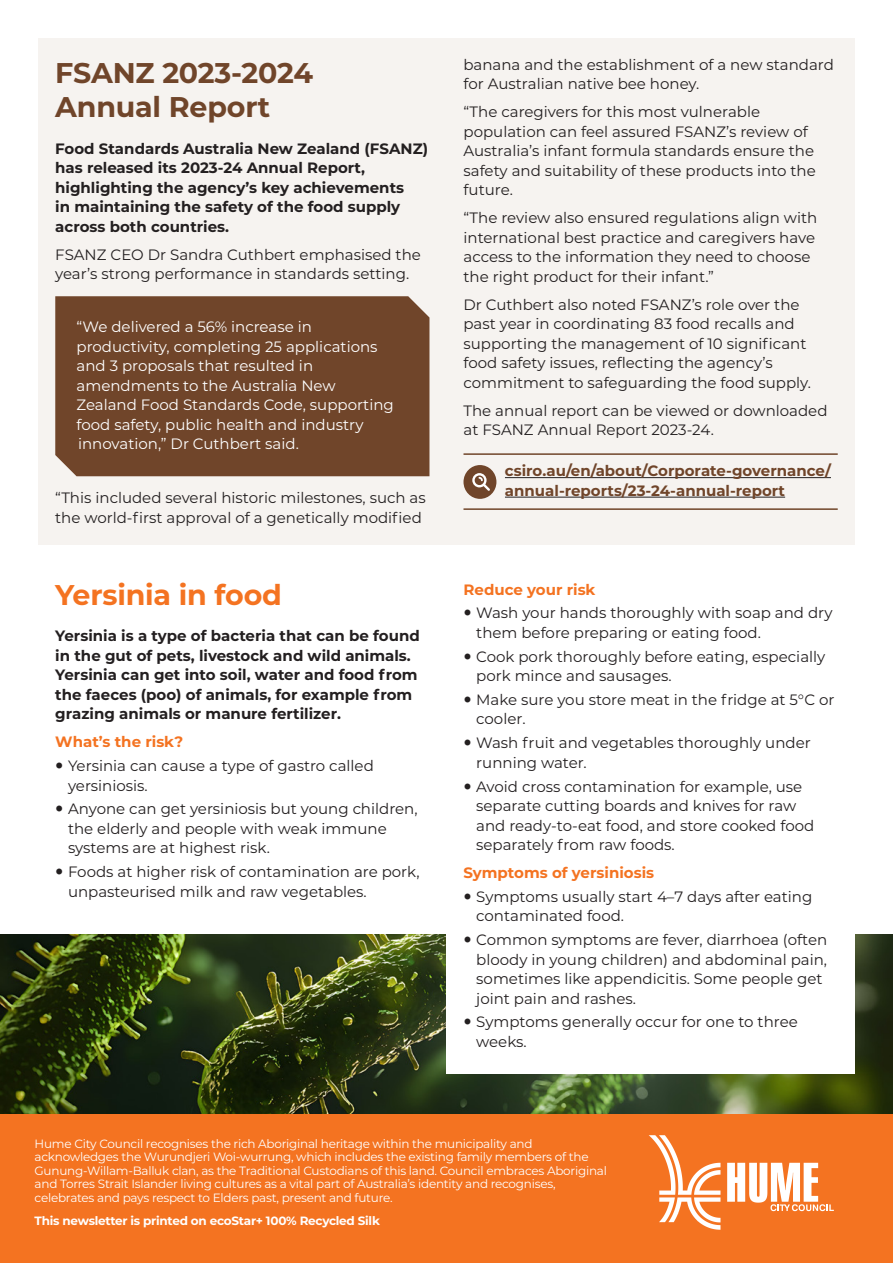
<style>
.page{position:relative;width:893px;height:1263px;background:#fff}
.page>*{position:absolute;margin:0;border:0;box-sizing:border-box;transform-origin:0 0}
.Heading_20pt{font:700 28.5px/34.2px "Montserrat";letter-spacing:-.005em;color:#70452a}
.Heading_20pt-2{font:700 28.5px "Montserrat";letter-spacing:-.005em;color:#f47321}
.Bodycopy{font:15px/19.5px "Montserrat";color:#231f20}
.Bodycopy-2{font:700 15px/19.5px "Montserrat";color:#231f20}
.Bodycopy-3{font:15px/19.5px "Montserrat";color:#fff}
.Bodycopy-4{font:700 15px/19.5px "Montserrat";color:#70452a}
.Bodycopy-5{font:700 15px "Montserrat";color:#f47321}
.Text{font:12px/13.5px "Montserrat";letter-spacing:-.02em;color:#fff}
.Text-2{font:700 12px "Montserrat";letter-spacing:-.02em;color:#fff}
</style>
<div class="page">
<img style="left:0;top:934px;width:893px;height:180px">
<div style="left:0;top:1114px;width:893px;height:149px;background:#f47321"></div>
<svg style="left:727px;top:1163px;width:107px;height:48px"></svg>
<svg style="left:649px;top:1135px;width:71px;height:95px"></svg>
<div style="left:38px;top:38px;width:408px;height:506px;background:#f6f3f0"></div>
<div style="left:446px;top:38px;width:409px;height:506px;background:#f6f3f0"></div>
<hr style="left:463px;top:453px;width:375px;height:2px;background:#70452a">
<hr style="left:505px;top:477px;width:326px;height:1px;background:#231f20">
<hr style="left:463px;top:508px;width:375px;height:2px;background:#70452a">
<hr style="left:505px;top:497px;width:280px;height:1px;background:#231f20">
<div style="left:463px;top:465px;width:33px;height:34px;background:#70452a;border-radius:50%"></div>
<svg style="left:472px;top:473px;width:18px;height:18px"></svg>
<div style="left:446px;top:563px;width:409px;height:511px;background:#fff"></div>
<div style="left:55px;top:296px;width:374px;height:180px;background:#70452a"></div>
<p class="Heading_20pt" style="left:55px;top:54px;width:259px">FSANZ 2023-2024<br>Annual Report</p>
<p class="Bodycopy-2" style="left:55px;top:138px;width:374px">Food Standards Australia New Zealand (FSANZ) has released its 2023-24 Annual Report, highlighting the agency’s key achievements<br>in maintaining the safety of the food supply across both countries.</p>
<p class="Bodycopy" style="left:55px;top:244px;width:367px">FSANZ CEO Dr Sandra Cuthbert emphasised the year’s strong performance in standards setting.</p>
<p class="Bodycopy-3" style="left:77px;top:316px;width:319px">“We delivered a 56% increase in productivity, completing 25 applications and 3 proposals that resulted in amendments to the Australia New Zealand Food Standards Code, supporting food safety, public health and industry innovation,” Dr Cuthbert said.</p>
<p class="Bodycopy" style="left:55px;top:488px;width:372px">“This included several historic milestones, such as the world-first approval of a genetically modified</p>
<p class="Heading_20pt-2" style="left:55px;top:574px;width:228px">Yersinia in food</p>
<p class="Bodycopy-2" style="left:55px;top:625px;width:366px">Yersinia is a type of bacteria that can be found in the gut of pets, livestock and wild animals.<br>Yersinia can get into soil, water and food from the faeces (poo) of animals, for example from grazing animals or manure fertilizer.</p>
<p class="Bodycopy-5" style="left:55px;top:731px;width:129px">What’s the risk?</p>
<p class="Bodycopy" style="left:68px;top:755px;width:307px">Yersinia can cause a type of gastro called yersiniosis.</p>
<p class="Bodycopy" style="left:68px;top:799px;width:351px">Anyone can get yersiniosis but young children, the elderly and people with weak immune systems are at highest risk.</p>
<p class="Bodycopy" style="left:68px;top:861px;width:353px">Foods at higher risk of contamination are pork, unpasteurised milk and raw vegetables.</p>
<p class="Bodycopy" style="left:463px;top:54px;width:372px">banana and the establishment of a new standard for Australian native bee honey.</p>
<p class="Bodycopy" style="left:463px;top:102px;width:354px">“The caregivers for this most vulnerable population can feel assured FSANZ’s review of Australia’s infant formula standards ensure the safety and suitability of these products into the future.</p>
<p class="Bodycopy" style="left:463px;top:208px;width:355px">“The review also ensured regulations align with international best practice and caregivers have access to the information they need to choose the right product for their infant.”</p>
<p class="Bodycopy" style="left:463px;top:294px;width:349px">Dr Cuthbert also noted FSANZ’s role over the past year in coordinating 83 food recalls and supporting the management of 10 significant food safety issues, reflecting the agency’s commitment to safeguarding the food supply.</p>
<p class="Bodycopy" style="left:463px;top:400px;width:366px">The annual report can be viewed or downloaded at FSANZ Annual Report 2023-24.</p>
<p class="Bodycopy-4" style="left:505px;top:460px;width:327px">csiro.au/en/about/Corporate-governance/ annual-reports/23-24-annual-report</p>
<p class="Bodycopy-5" style="left:463px;top:579px;width:134px">Reduce your risk</p>
<p class="Bodycopy" style="left:476px;top:603px;width:358px">Wash your hands thoroughly with soap and dry them before preparing or eating food.</p>
<p class="Bodycopy" style="left:476px;top:646px;width:351px">Cook pork thoroughly before eating, especially pork mince and sausages.</p>
<p class="Bodycopy" style="left:476px;top:689px;width:360px">Make sure you store meat in the fridge at 5°C or cooler.</p>
<p class="Bodycopy" style="left:476px;top:733px;width:336px">Wash fruit and vegetables thoroughly under running water.</p>
<p class="Bodycopy" style="left:476px;top:776px;width:340px">Avoid cross contamination for example, use separate cutting boards and knives for raw and ready-to-eat food, and store cooked food separately from raw foods.</p>
<p class="Bodycopy-5" style="left:463px;top:862px;width:192px">Symptoms of yersiniosis</p>
<p class="Bodycopy" style="left:476px;top:886px;width:338px">Symptoms usually start 4–7 days after eating contaminated food.</p>
<p class="Bodycopy" style="left:476px;top:929px;width:352px">Common symptoms are fever, diarrhoea (often bloody in young children) and abdominal pain, sometimes like appendicitis. Some people get joint pain and rashes.</p>
<p class="Bodycopy" style="left:476px;top:1012px;width:323px">Symptoms generally occur for one to three weeks.</p>
<p class="Text" style="left:35px;top:1136px;width:574px">Hume City Council recognises the rich Aboriginal heritage within the municipality and acknowledges the Wurundjeri Woi-wurrung, which includes the existing family members of the Gunung-Willam-Balluk clan, as the Traditional Custodians of this land. Council embraces Aboriginal and Torres Strait Islander living cultures as a vital part of Australia’s identity and recognises, celebrates and pays respect to Elders past, present and future.</p>
<p class="Text-2" style="left:35px;top:1212px;width:347px">This newsletter is printed on ecoStar+ 100% Recycled Silk</p>
</div>
